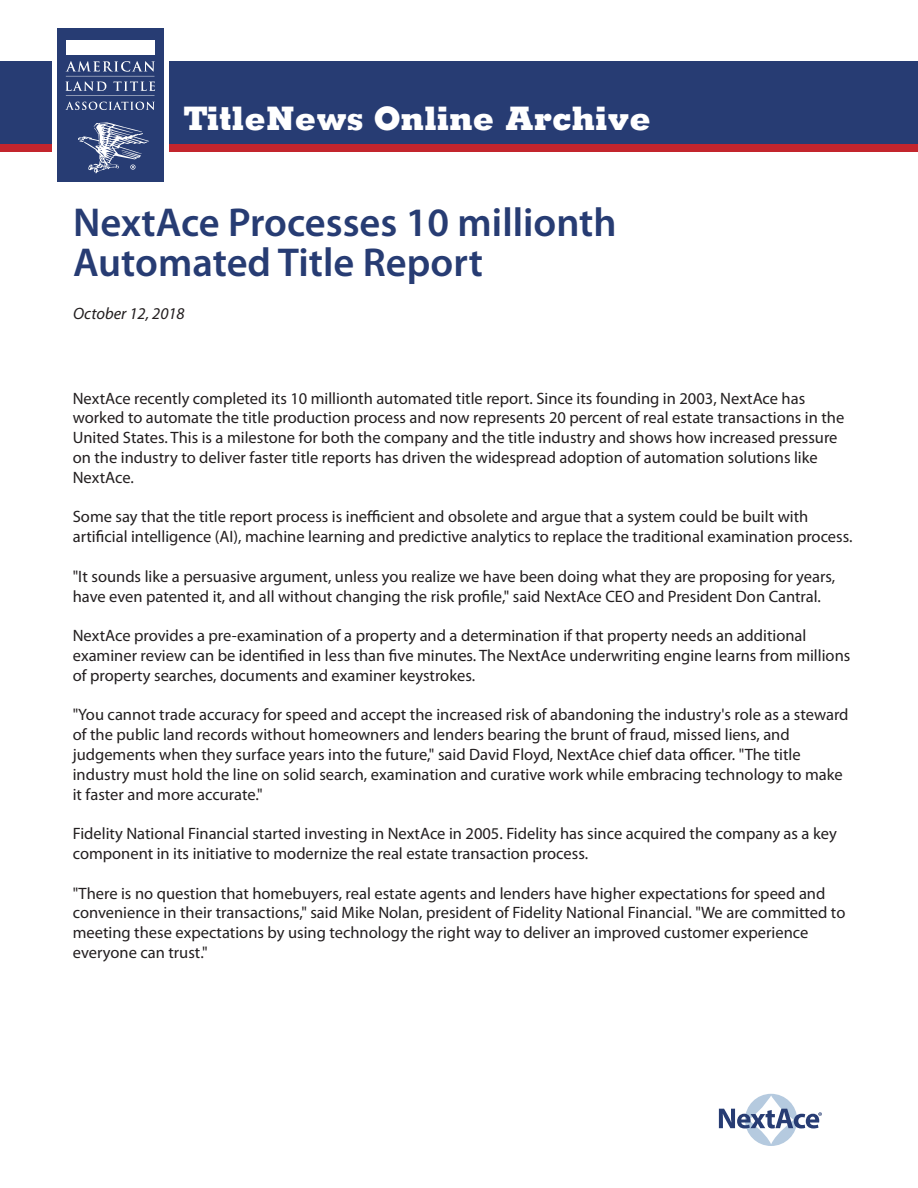
<style>
.page{position:relative;width:918px;height:1188px;background:#fff}
.page>*{position:absolute;margin:0;border:0;box-sizing:border-box;transform-origin:0 0}
.t1{font:600 40.5px/39.9px "Myriad Pro";color:#273c73}
.t2{font:800 32.4px "Memphis";color:#fff}
.t3{font:16.5px/19.8px "Myriad Pro";color:#231f20}
.t4{font:italic 16.5px "Myriad Pro";color:#231f20}
</style>
<div class="page">
<div style="left:0;top:69px;width:918px;height:83px;background:#c3252d"></div>
<div style="left:0;top:62px;width:918px;height:82px;background:#273c73"></div>
<div style="left:745px;top:1094px;width:52px;height:52px;background:#b5cadf;border-radius:50%"></div>
<svg style="left:748px;top:1095px;width:46px;height:49px"></svg>
<svg style="left:719px;top:1109px;width:103px;height:19px"></svg>
<div style="left:52px;top:22px;width:117px;height:164px;background:#fff"></div>
<div style="left:57px;top:28px;width:107px;height:154px;background:#273c73"></div>
<svg style="left:65px;top:61px;width:90px;height:49px"></svg>
<svg style="left:78px;top:122px;width:71px;height:51px"></svg>
<div style="left:66px;top:40px;width:89px;height:15px;background:#fff"></div>
<h2 class="t2" style="left:183px;top:98px;width:469px">TitleNews Online Archive</h2>
<h1 class="t1" style="left:73px;top:202px;width:545px">NextAce Processes 10 millionth<br>Automated Title Report</h1>
<p class="t4" style="left:73px;top:303px;width:113px">October 12, 2018</p>
<p class="t3" style="left:73px;top:388px;width:773px">NextAce recently completed its 10 millionth automated title report. Since its founding in 2003, NextAce has worked to automate the title production process and now represents 20 percent of real estate transactions in the United States. This is a milestone for both the company and the title industry and shows how increased pressure on the industry to deliver faster title reports has driven the widespread adoption of automation solutions like NextAce.</p>
<p class="t3" style="left:73px;top:507px;width:781px">Some say that the title report process is inefficient and obsolete and argue that a system could be built with artificial intelligence (AI), machine learning and predictive analytics to replace the traditional examination process.</p>
<p class="t3" style="left:73px;top:567px;width:764px">"It sounds like a persuasive argument, unless you realize we have been doing what they are proposing for years, have even patented it, and all without changing the risk profile," said NextAce CEO and President Don Cantral.</p>
<p class="t3" style="left:73px;top:626px;width:779px">NextAce provides a pre-examination of a property and a determination if that property needs an additional examiner review can be identified in less than five minutes. The NextAce underwriting engine learns from millions of property searches, documents and examiner keystrokes.</p>
<p class="t3" style="left:73px;top:705px;width:777px">"You cannot trade accuracy for speed and accept the increased risk of abandoning the industry's role as a steward of the public land records without homeowners and lenders bearing the brunt of fraud, missed liens, and judgements when they surface years into the future," said David Floyd, NextAce chief data officer. "The title industry must hold the line on solid search, examination and curative work while embracing technology to make it faster and more accurate."</p>
<p class="t3" style="left:73px;top:824px;width:766px">Fidelity National Financial started investing in NextAce in 2005. Fidelity has since acquired the company as a key component in its initiative to modernize the real estate transaction process.</p>
<p class="t3" style="left:73px;top:883px;width:774px">"There is no question that homebuyers, real estate agents and lenders have higher expectations for speed and convenience in their transactions," said Mike Nolan, president of Fidelity National Financial. "We are committed to meeting these expectations by using technology the right way to deliver an improved customer experience everyone can trust."</p>
</div>
